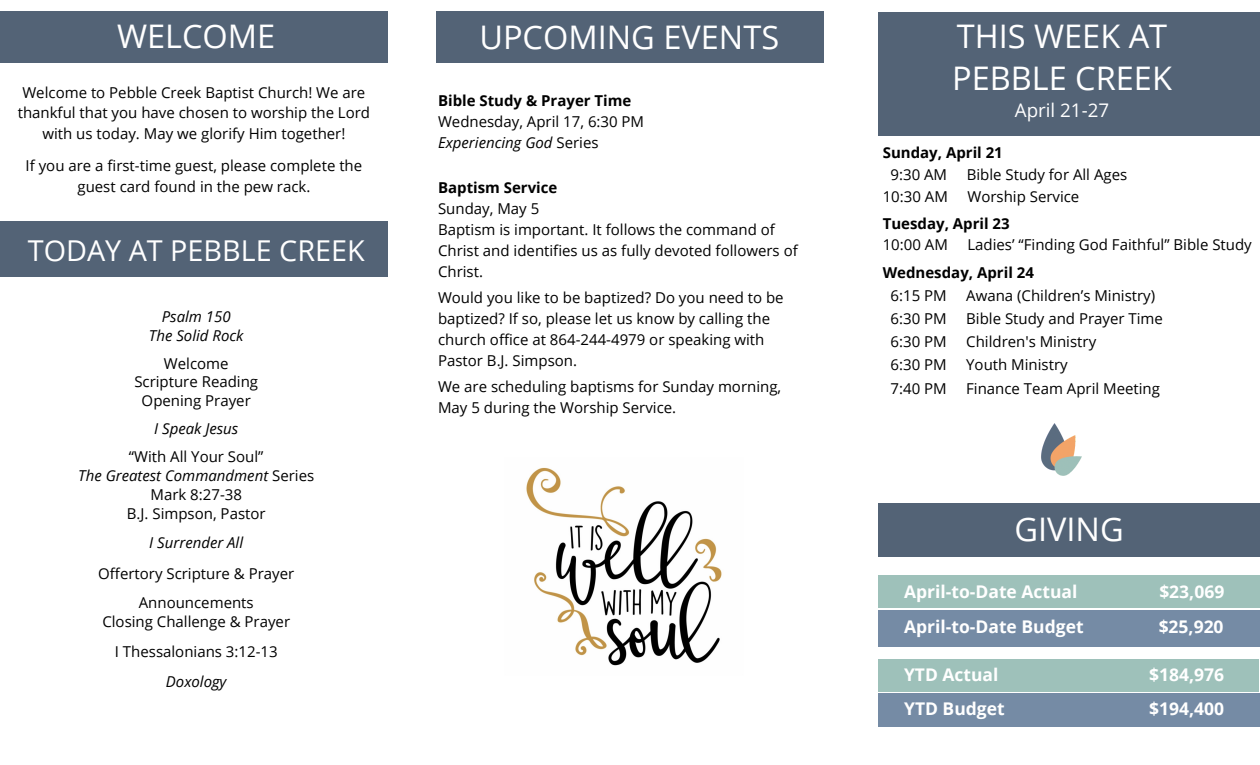
<style>
.page{position:relative;width:1260px;height:765px;background:#fff}
.page>*{position:absolute;margin:0;border:0;box-sizing:border-box;transform-origin:0 0}
.t1{font:32.5px/41.2px "Open Sans";color:#fff}
.t2{font:28.75px "Open Sans";color:#fff}
.t3{font:18.75px "Open Sans";color:#fff}
.t4{font:700 17.5px/35.1px "Open Sans";color:#fff}
.t5{font:15px/21px "Open Sans";color:#000;text-align:center}
.t6{font:700 15px "Open Sans";color:#000}
.t7{font:italic 15px/18.8px "Open Sans";color:#000;text-align:center}
.s1{font-style:italic}
</style>
<div class="page">
<div style="left:0;top:11px;width:388px;height:52px;background:#536376"></div>
<div style="left:0;top:222px;width:388px;height:55px;background:#536376"></div>
<div style="left:436px;top:12px;width:388px;height:51px;background:#536376"></div>
<div style="left:878px;top:12px;width:382px;height:124px;background:#536376"></div>
<div style="left:878px;top:503px;width:382px;height:53px;background:#536376"></div>
<div style="left:878px;top:576px;width:382px;height:32px;background:#9ec1ba"></div>
<div style="left:878px;top:610px;width:381px;height:36px;background:#758ba5"></div>
<div style="left:878px;top:693px;width:382px;height:33px;background:#758ba5"></div>
<div style="left:878px;top:659px;width:381px;height:32px;background:#9ec1ba"></div>
<img style="left:1041px;top:424px;width:41px;height:51px">
<img style="left:526px;top:467px;width:196px;height:199px">
<h1 class="t1" style="left:117px;top:15px;width:160px">WELCOME</h1>
<p class="t5" style="left:18px;top:82px;width:354px;line-height:20.6px">Welcome to Pebble Creek Baptist Church! We are thankful that you have chosen to worship the Lord with us today. May we glorify Him together!</p>
<p class="t5" style="left:26px;top:155px;width:338px;line-height:20.6px">If you are a first-time guest, please complete the guest card found in the pew rack.</p>
<h2 class="t2" style="left:28px;top:230px;width:338px">TODAY AT PEBBLE CREEK</h2>
<p class="t7" style="left:149px;top:307px;width:96px">Psalm 150<br>The Solid Rock</p>
<p class="t5" style="left:134px;top:354px;width:125px;line-height:18.8px">Welcome<br>Scripture Reading<br>Opening Prayer</p>
<p class="t7" style="left:154px;top:419px;width:86px">I Speak Jesus</p>
<p class="t5" style="left:78px;top:447px;width:238px;line-height:18.8px">“With All Your Soul”<br><span class="s1">The Greatest Commandment</span> Series<br>Mark 8:27-38<br>B.J. Simpson, Pastor</p>
<p class="t7" style="left:149px;top:533px;width:95px">I Surrender All</p>
<p class="t5" style="left:98px;top:558px;width:198px;line-height:29.4px">Offertory Scripture &amp; Prayer<br>Announcements</p>
<p class="t5" style="left:102px;top:606px;width:189px;line-height:30px">Closing Challenge &amp; Prayer<br>I Thessalonians 3:12-13</p>
<p class="t7" style="left:166px;top:672px;width:62px">Doxology</p>
<h1 class="t1" style="left:479px;top:15px;width:301px">UPCOMING EVENTS</h1>
<p class="t6" style="left:438px;top:90px;width:195px">Bible Study &amp; Prayer Time</p>
<p class="t5" style="left:438px;top:111px;width:208px;line-height:20.6px;text-align:left">Wednesday, April 17, 6:30 PM<br><span class="s1">Experiencing God</span> Series</p>
<p class="t6" style="left:438px;top:177px;width:121px">Baptism Service</p>
<p class="t5" style="left:438px;top:198px;width:361px;text-align:left">Sunday, May 5<br>Baptism is important. It follows the command of<br>Christ and identifies us as fully devoted followers of<br>Christ.</p>
<p class="t5" style="left:438px;top:287px;width:347px;text-align:left">Would you like to be baptized? Do you need to be baptized? If so, please let us know by calling the church office at 864-244-4979 or speaking with Pastor B.J. Simpson.</p>
<p class="t5" style="left:438px;top:376px;width:345px;text-align:left">We are scheduling baptisms for Sunday morning,<br>May 5 during the Worship Service.</p>
<h1 class="t1" style="left:952px;top:15px;width:221px">THIS WEEK AT<br>PEBBLE CREEK</h1>
<p class="t3" style="left:1015px;top:97px;width:96px">April 21-27</p>
<p class="t6" style="left:883px;top:142px;width:122px">Sunday, April 21</p>
<p class="t5" style="left:891px;top:164px;width:58px">9:30 AM</p>
<p class="t5" style="left:967px;top:164px;width:162px">Bible Study for All Ages</p>
<p class="t5" style="left:883px;top:186px;width:67px">10:30 AM</p>
<p class="t5" style="left:967px;top:186px;width:113px">Worship Service</p>
<p class="t6" style="left:883px;top:213px;width:129px">Tuesday, April 23</p>
<p class="t5" style="left:883px;top:234px;width:67px">10:00 AM</p>
<p class="t5" style="left:967px;top:234px;width:286px">Ladies’ “Finding God Faithful” Bible Study</p>
<p class="t6" style="left:883px;top:262px;width:153px">Wednesday, April 24</p>
<p class="t5" style="left:891px;top:285px;width:58px">6:15 PM</p>
<p class="t5" style="left:966px;top:285px;width:191px">Awana (Children’s Ministry)</p>
<p class="t5" style="left:891px;top:308px;width:58px">6:30 PM</p>
<p class="t5" style="left:966px;top:308px;width:198px">Bible Study and Prayer Time</p>
<p class="t5" style="left:891px;top:331px;width:58px">6:30 PM</p>
<p class="t5" style="left:966px;top:331px;width:132px">Children's Ministry</p>
<p class="t5" style="left:891px;top:354px;width:58px">6:30 PM</p>
<p class="t5" style="left:966px;top:354px;width:103px">Youth Ministry</p>
<p class="t5" style="left:891px;top:377px;width:58px">7:40 PM</p>
<p class="t5" style="left:966px;top:377px;width:195px">Finance Team April Meeting</p>
<h1 class="t1" style="left:1015px;top:508px;width:111px">GIVING</h1>
<p class="t4" style="left:904px;top:573px;width:181px">April-to-Date Actual<br>April-to-Date Budget</p>
<p class="t4" style="left:904px;top:657px;width:96px">YTD Actual</p>
<p class="t4" style="left:904px;top:691px;width:102px">YTD Budget</p>
<p class="t4" style="left:1159px;top:573px;width:67px;line-height:35.5px">$23,069 $25,920</p>
<p class="t4" style="left:1149px;top:657px;width:76px;line-height:34.2px">$184,976 $194,400</p>
</div>
